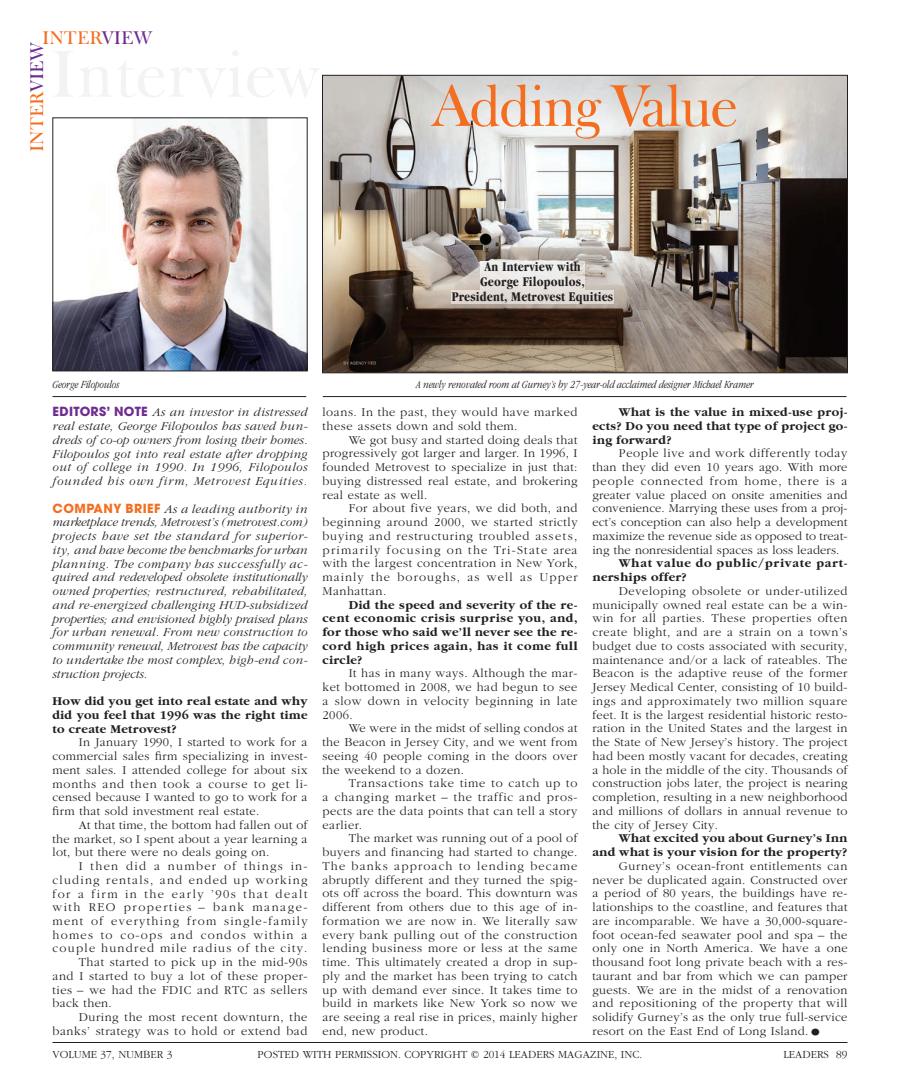
<style>
.page{position:relative;width:900px;height:1080px;background:#fff}
.page>*{position:absolute;margin:0;border:0;box-sizing:border-box;transform-origin:0 0}
.t1{font:60px "Frys Baskerville BT";letter-spacing:-.04em;color:#f36e21}
.t2{font:18.75px "Frys Baskerville BT";color:#f36e21}
.t3{font:700 condensed 13.75px/15px "Garamond";letter-spacing:.01em;color:#231f20;text-align:center}
.t4{font:300 12.5px/13.8px "Garamond";letter-spacing:.04em;color:#231f20;text-align:justify}
.t5{font:italic 300 12.5px/13.8px "Garamond";letter-spacing:.035em;color:#231f20;text-align:justify}
.t6{font:700 12.5px/13.8px "Garamond";letter-spacing:.025em;color:#231f20;text-align:justify}
.t7{font:300 12.5px "Garamond";letter-spacing:.1em;color:#231f20}
.t8{font:300 12.5px "Garamond";letter-spacing:.12em;color:#231f20}
.t9{font:300 12.5px "Garamond";letter-spacing:.105em;color:#231f20}
.t10{font:700 12.5px/13.8px "Garamond";letter-spacing:.065em;color:#231f20}
.t11{font:italic 300 condensed 11.25px "Garamond";color:#231f20}
.t12{font:300 11.25px "Garamond";color:#231f20}
.s1{color:#6e2c91}
.s2{font-family:"Avant Garde";font-weight:700;font-style:normal;color:#6e2c91}
.s3{font-family:"Avant Garde";font-weight:700;font-style:normal;color:#f36e21}
.s4{font-size:22.5px}
</style>
<div class="page">
<img style="left:324px;top:77px;width:522px;height:294px">
<div style="left:322px;top:75px;width:526px;height:298px;border:1px solid #231f20"></div>
<img style="left:54px;top:120px;width:252px;height:249px">
<div style="left:52px;top:118px;width:256px;height:253px;border:1px solid #231f20"></div>
<hr style="left:52px;top:396px;width:254px;height:1px;background:#231f20">
<img style="left:480px;top:261px;width:105px;height:29px">
<div style="left:451px;top:291px;width:163px;height:12px;background:#e2dbd5"></div>
<hr style="left:323px;top:396px;width:524px;height:1px;background:#231f20">
<hr style="left:52px;top:1042px;width:796px;height:1px;background:#231f20">
<h2 class="t2" style="left:42px;top:26px;width:112px">INTER<span class="s1">VIEW</span></h2>
<h2 class="t2" style="left:25px;top:152px;width:112px;rotate:-90deg">INTER<span class="s1">VIEW</span></h2>
<h1 class="t1" style="left:432px;top:68px;width:307px">Adding Value</h1>
<p class="t3" style="left:452px;top:259px;width:163px">An Interview with<br>George Filopoulos,<br>President, Metrovest Equities</p>
<p class="t11" style="left:53px;top:378px;width:68px">George Filopoulos</p>
<p class="t5" style="left:52px;top:406px;width:257px"><span class="s2">EDITORS’ NOTE</span> As an investor in distressed real estate, George Filopoulos has saved hun&shy;dreds of co-op owners from losing their homes.<br>Filopoulos got into real estate after dropping out of college in 1990. In 1996, Filopoulos founded his own firm, Metrovest Equities.</p>
<p class="t5" style="left:52px;top:502px;width:258px"><span class="s3">COMPANY BRIEF</span> As a leading authority in marketplace trends, Metrovest’s (metrovest.com) projects have set the standard for superior&shy;ity, and have become the benchmarks for urban planning. The company has successfully ac&shy;quired and redeveloped obsolete institutionally owned properties; restructured, rehabilitated, and re-energized challenging HUD-subsidized properties; and envisioned highly praised plans for urban renewal. From new construction to community renewal, Metrovest has the capacity to undertake the most complex, high-end con&shy;struction projects.</p>
<p class="t6" style="left:52px;top:694px;width:257px">How did you get into real estate and why did you feel that 1996 was the right time to create Metrovest?</p>
<p class="t4" style="left:52px;top:736px;width:257px;text-indent:26px">In January 1990, I started to work for a commercial sales firm specializing in invest&shy;ment sales. I attended college for about six months and then took a course to get li&shy;censed because I wanted to go to work for a firm that sold investment real estate.</p>
<p class="t4" style="left:52px;top:818px;width:257px;text-indent:26px">At that time, the bottom had fallen out of the market, so I spent about a year learning a lot, but there were no deals going on.</p>
<p class="t9" style="left:79px;top:859px;width:230px">I then did a number of things in-</p>
<p class="t7" style="left:52px;top:873px;width:257px">cluding rentals, and ended up working</p>
<p class="t8" style="left:52px;top:887px;width:257px">for a firm in the early ’90s that dealt</p>
<p class="t8" style="left:52px;top:901px;width:257px">with REO properties – bank manage-</p>
<p class="t9" style="left:52px;top:914px;width:257px">ment of everything from single-family</p>
<p class="t7" style="left:52px;top:928px;width:256px">homes to co-ops and condos within a</p>
<p class="t7" style="left:52px;top:942px;width:257px">couple hundred mile radius of the city.</p>
<p class="t4" style="left:79px;top:956px;width:230px">That started to pick up in the mid-90s</p>
<p class="t4" style="left:52px;top:969px;width:257px">and I started to buy a lot of these proper-</p>
<p class="t4" style="left:52px;top:983px;width:257px">ties – we had the FDIC and RTC as sellers</p>
<p class="t4" style="left:52px;top:997px;width:61px">back then.</p>
<p class="t4" style="left:79px;top:1011px;width:230px">During the most recent downturn, the</p>
<p class="t4" style="left:52px;top:1024px;width:257px">banks’ strategy was to hold or extend bad</p>
<p class="t11" style="left:417px;top:378px;width:339px">A newly renovated room at Gurney’s by 27-year-old acclaimed designer Michael Kramer</p>
<p class="t4" style="left:322px;top:406px;width:257px">loans. In the past, they would have marked these assets down and sold them.</p>
<p class="t4" style="left:322px;top:433px;width:257px;text-indent:26px">We got busy and started doing deals that progressively got larger and larger. In 1996, I founded Metrovest to specialize in just that: buying distressed real estate, and brokering real estate as well.</p>
<p class="t4" style="left:322px;top:502px;width:257px;text-indent:26px">For about five years, we did both, and beginning around 2000, we started strictly buying and restructuring troubled assets, primarily focusing on the Tri-State area with the largest concentration in New York, mainly the boroughs, as well as Upper Manhattan.</p>
<p class="t6" style="left:322px;top:598px;width:257px;text-indent:26px">Did the speed and severity of the re&shy;cent economic crisis surprise you, and, for those who said we’ll never see the re&shy;cord high prices again, has it come full circle?</p>
<p class="t4" style="left:322px;top:667px;width:257px;text-indent:26px">It has in many ways. Although the mar&shy;ket bottomed in 2008, we had begun to see a slow down in velocity beginning in late 2006.</p>
<p class="t4" style="left:322px;top:722px;width:257px;text-indent:26px">We were in the midst of selling condos at the Beacon in Jersey City, and we went from seeing 40 people coming in the doors over the weekend to a dozen.</p>
<p class="t4" style="left:322px;top:777px;width:257px;text-indent:26px">Transactions take time to catch up to a changing market – the traffic and pros&shy;pects are the data points that can tell a story earlier.</p>
<p class="t4" style="left:322px;top:832px;width:257px;text-indent:26px">The market was running out of a pool of buyers and financing had started to change.<br>The banks approach to lending became abruptly different and they turned the spig&shy;ots off across the board. This downturn was different from others due to this age of in&shy;formation we are now in. We literally saw every bank pulling out of the construction lending business more or less at the same time. This ultimately created a drop in sup&shy;ply and the market has been trying to catch up with demand ever since. It takes time to build in markets like New York so now we are seeing a real rise in prices, mainly higher end, new product.</p>
<p class="t6" style="left:593px;top:406px;width:257px;text-indent:26px">What is the value in mixed-use proj&shy;ects? Do you need that type of project go&shy;ing forward?</p>
<p class="t4" style="left:593px;top:447px;width:257px;text-indent:26px">People live and work differently today than they did even 10 years ago. With more people connected from home, there is a greater value placed on onsite amenities and convenience. Marrying these uses from a proj&shy;ect’s conception can also help a development maximize the revenue side as opposed to treat&shy;ing the nonresidential spaces as loss leaders.</p>
<p class="t10" style="left:593px;top:557px;width:257px;text-indent:26px">What value do public/private part&shy;nerships offer?</p>
<p class="t4" style="left:593px;top:584px;width:257px;text-indent:26px">Developing obsolete or under-utilized municipally owned real estate can be a win&shy;win for all parties. These properties often create blight, and are a strain on a town’s budget due to costs associated with security, maintenance and/or a lack of rateables. The Beacon is the adaptive reuse of the former Jersey Medical Center, consisting of 10 build&shy;ings and approximately two million square feet. It is the largest residential historic resto&shy;ration in the United States and the largest in the State of New Jersey’s history. The project had been mostly vacant for decades, creating a hole in the middle of the city. Thousands of construction jobs later, the project is nearing completion, resulting in a new neighborhood and millions of dollars in annual revenue to the city of Jersey City.</p>
<p class="t6" style="left:593px;top:832px;width:257px;text-align:right">What excited you about Gurney’s Inn<br>and what is your vision for the property?</p>
<p class="t4" style="left:593px;top:859px;width:257px;text-indent:26px">Gurney’s ocean-front entitlements can never be duplicated again. Constructed over a period of 80 years, the buildings have re&shy;lationships to the coastline, and features that are incomparable. We have a 30,000-square&shy;foot ocean-fed seawater pool and spa – the only one in North America. We have a one thousand foot long private beach with a res&shy;taurant and bar from which we can pamper guests. We are in the midst of a renovation and repositioning of the property that will solidify Gurney’s as the only true full-service resort on the East End of Long Island.<span class="s4">•</span></p>
<p class="t12" style="left:52px;top:1048px;width:121px">VOLUME 37, NUMBER 3</p>
<p class="t12" style="left:258px;top:1048px;width:386px">POSTED WITH PERMISSION. COPYRIGHT © 2014 LEADERS MAGAZINE, INC.</p>
<p class="t12" style="left:784px;top:1048px;width:65px">LEADERS 89</p>
</div>
